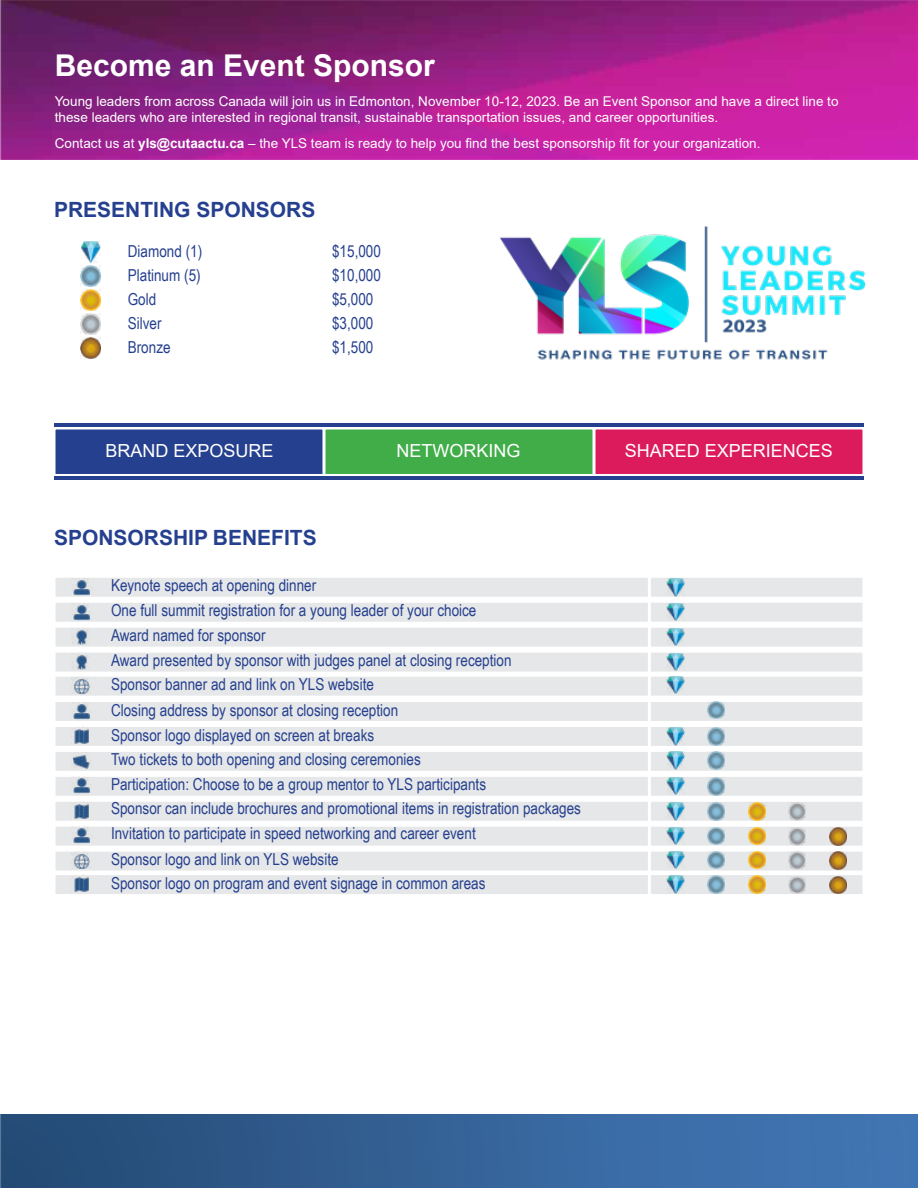
<style>
.page{position:relative;width:918px;height:1188px;background:#fff}
.page>*{position:absolute;margin:0;border:0;box-sizing:border-box;transform-origin:0 0}
.t1{font:700 30px "Arial";color:#fff}
.t2{font:700 21px "Arial";color:#25408f}
.t3{font:18px "Arial";color:#fff}
.t4{font:16.5px/24.3px "Arial Narrow";color:#25408f}
.t5{font:13.5px/16.2px "Arial";color:#fff}
.s1{font-weight:700}
</style>
<div class="page">
<img style="left:0;top:1114px;width:918px;height:74px">
<img style="left:0;top:0;width:918px;height:159px">
<div style="left:54px;top:576px;width:595px;height:22px;background:#e6e7e8;border:2px solid #fff"></div>
<div style="left:649px;top:576px;width:215px;height:22px;background:#e6e7e8;border:2px solid #fff"></div>
<div style="left:649px;top:725px;width:215px;height:22px;background:#e6e7e8;border:2px solid #fff"></div>
<div style="left:54px;top:701px;width:595px;height:21px;background:#e6e7e8;border:2px solid #fff"></div>
<div style="left:54px;top:750px;width:595px;height:22px;background:#e6e7e8;border:2px solid #fff"></div>
<div style="left:54px;top:651px;width:595px;height:22px;background:#e6e7e8;border:2px solid #fff"></div>
<div style="left:649px;top:651px;width:215px;height:22px;background:#e6e7e8;border:2px solid #fff"></div>
<div style="left:54px;top:825px;width:595px;height:22px;background:#e6e7e8;border:2px solid #fff"></div>
<div style="left:54px;top:850px;width:595px;height:22px;background:#e6e7e8;border:2px solid #fff"></div>
<div style="left:54px;top:675px;width:595px;height:22px;background:#e6e7e8;border:2px solid #fff"></div>
<div style="left:649px;top:874px;width:215px;height:22px;background:#e6e7e8;border:2px solid #fff"></div>
<div style="left:649px;top:825px;width:215px;height:22px;background:#e6e7e8;border:2px solid #fff"></div>
<div style="left:54px;top:626px;width:595px;height:22px;background:#e6e7e8;border:2px solid #fff"></div>
<div style="left:54px;top:601px;width:595px;height:22px;background:#e6e7e8;border:2px solid #fff"></div>
<div style="left:649px;top:626px;width:215px;height:22px;background:#e6e7e8;border:2px solid #fff"></div>
<div style="left:54px;top:874px;width:595px;height:22px;background:#e6e7e8;border:2px solid #fff"></div>
<div style="left:54px;top:725px;width:595px;height:22px;background:#e6e7e8;border:2px solid #fff"></div>
<div style="left:54px;top:775px;width:595px;height:22px;background:#e6e7e8;border:2px solid #fff"></div>
<div style="left:649px;top:701px;width:215px;height:21px;background:#e6e7e8;border:2px solid #fff"></div>
<div style="left:54px;top:800px;width:595px;height:22px;background:#e6e7e8;border:2px solid #fff"></div>
<div style="left:649px;top:850px;width:215px;height:22px;background:#e6e7e8;border:2px solid #fff"></div>
<div style="left:649px;top:675px;width:215px;height:22px;background:#e6e7e8;border:2px solid #fff"></div>
<div style="left:649px;top:800px;width:215px;height:22px;background:#e6e7e8;border:2px solid #fff"></div>
<div style="left:649px;top:601px;width:215px;height:22px;background:#e6e7e8;border:2px solid #fff"></div>
<div style="left:649px;top:750px;width:215px;height:22px;background:#e6e7e8;border:2px solid #fff"></div>
<div style="left:649px;top:775px;width:215px;height:22px;background:#e6e7e8;border:2px solid #fff"></div>
<div style="left:54px;top:428px;width:270px;height:47px;background:#25408f;border:2px solid #fff"></div>
<div style="left:594px;top:428px;width:270px;height:47px;background:#dc1b5c;border:2px solid #fff"></div>
<div style="left:324px;top:428px;width:270px;height:47px;background:#41ad49;border:2px solid #fff"></div>
<img style="left:81px;top:338px;width:20px;height:20px">
<img style="left:829px;top:852px;width:17px;height:17px">
<img style="left:829px;top:876px;width:17px;height:18px">
<img style="left:829px;top:828px;width:17px;height:17px">
<img style="left:81px;top:242px;width:20px;height:20px">
<img style="left:667px;top:578px;width:17px;height:18px">
<img style="left:667px;top:628px;width:17px;height:18px">
<img style="left:667px;top:728px;width:17px;height:17px">
<img style="left:667px;top:876px;width:17px;height:17px">
<img style="left:667px;top:827px;width:17px;height:18px">
<img style="left:667px;top:752px;width:17px;height:17px">
<img style="left:667px;top:851px;width:17px;height:18px">
<img style="left:667px;top:676px;width:17px;height:18px">
<img style="left:667px;top:802px;width:17px;height:18px">
<img style="left:667px;top:603px;width:17px;height:18px">
<img style="left:667px;top:777px;width:17px;height:18px">
<img style="left:667px;top:653px;width:17px;height:18px">
<img style="left:81px;top:290px;width:20px;height:20px">
<img style="left:748px;top:876px;width:17px;height:17px">
<img style="left:748px;top:827px;width:17px;height:18px">
<img style="left:748px;top:851px;width:17px;height:18px">
<img style="left:748px;top:802px;width:17px;height:18px">
<img style="left:81px;top:266px;width:20px;height:20px">
<img style="left:707px;top:728px;width:18px;height:17px">
<img style="left:707px;top:701px;width:18px;height:18px">
<img style="left:707px;top:876px;width:18px;height:17px">
<img style="left:707px;top:827px;width:18px;height:18px">
<img style="left:707px;top:752px;width:18px;height:17px">
<img style="left:707px;top:851px;width:18px;height:18px">
<img style="left:707px;top:802px;width:18px;height:18px">
<img style="left:707px;top:778px;width:18px;height:17px">
<img style="left:81px;top:314px;width:20px;height:20px">
<img style="left:789px;top:876px;width:17px;height:18px">
<img style="left:789px;top:828px;width:17px;height:17px">
<img style="left:789px;top:852px;width:17px;height:17px">
<img style="left:789px;top:803px;width:17px;height:17px">
<hr style="left:54px;top:423px;width:810px;height:4px;background:#25408f">
<hr style="left:54px;top:477px;width:810px;height:3px;background:#25408f">
<img style="left:72px;top:627px;width:20px;height:20px">
<img style="left:72px;top:652px;width:20px;height:20px">
<img style="left:72px;top:825px;width:20px;height:20px">
<img style="left:72px;top:602px;width:20px;height:20px">
<img style="left:72px;top:577px;width:20px;height:20px">
<img style="left:72px;top:701px;width:20px;height:21px">
<img style="left:72px;top:776px;width:20px;height:20px">
<img style="left:72px;top:726px;width:20px;height:21px">
<img style="left:72px;top:801px;width:20px;height:20px">
<img style="left:72px;top:875px;width:20px;height:20px">
<img style="left:72px;top:751px;width:20px;height:20px">
<img style="left:72px;top:851px;width:20px;height:20px">
<img style="left:72px;top:676px;width:20px;height:20px">
<img style="left:500px;top:225px;width:366px;height:135px">
<h1 class="t1" style="left:55px;top:44px;width:382px">Become an Event Sponsor</h1>
<p class="t5" style="left:55px;top:93px;width:785px">Young leaders from across Canada will join us in Edmonton, November 10-12, 2023. Be an Event Sponsor and have a direct line to these leaders who are interested in regional transit, sustainable transportation issues, and career opportunities.</p>
<p class="t5" style="left:55px;top:135px;width:707px">Contact us at <span class="s1">yls@cutaactu.ca</span> – the YLS team is ready to help you find the best sponsorship fit for your organization.</p>
<p class="t2" style="left:54px;top:195px;width:263px">PRESENTING SPONSORS</p>
<p class="t4" style="left:128px;top:238px;width:76px">Diamond (1)</p>
<p class="t4" style="left:332px;top:238px;width:50px">$15,000</p>
<p class="t4" style="left:128px;top:286px;width:30px">Gold</p>
<p class="t4" style="left:332px;top:286px;width:43px">$5,000</p>
<p class="t4" style="left:128px;top:334px;width:44px">Bronze</p>
<p class="t4" style="left:332px;top:334px;width:43px">$1,500</p>
<p class="t4" style="left:128px;top:262px;width:74px">Platinum (5)</p>
<p class="t4" style="left:332px;top:262px;width:50px">$10,000</p>
<p class="t4" style="left:128px;top:310px;width:35px">Silver</p>
<p class="t4" style="left:332px;top:310px;width:43px">$3,000</p>
<p class="t3" style="left:106px;top:438px;width:170px">BRAND EXPOSURE</p>
<p class="t3" style="left:396px;top:438px;width:126px">NETWORKING</p>
<p class="t3" style="left:625px;top:438px;width:210px">SHARED EXPERIENCES</p>
<p class="t2" style="left:54px;top:523px;width:264px">SPONSORSHIP BENEFITS</p>
<p class="t4" style="left:111px;top:573px;width:207px">Keynote speech at opening dinner</p>
<p class="t4" style="left:111px;top:598px;width:367px">One full summit registration for a young leader of your choice</p>
<p class="t4" style="left:111px;top:623px;width:156px">Award named for sponsor</p>
<p class="t4" style="left:111px;top:648px;width:402px">Award presented by sponsor with judges panel at closing reception</p>
<p class="t4" style="left:111px;top:672px;width:265px">Sponsor banner ad and link on YLS website</p>
<p class="t4" style="left:111px;top:697px;width:289px">Closing address by sponsor at closing reception</p>
<p class="t4" style="left:111px;top:722px;width:311px;line-height:24.8px">Sponsor logo displayed on screen at breaks<br>Two tickets to both opening and closing ceremonies</p>
<p class="t4" style="left:111px;top:771px;width:377px">Participation: Choose to be a group mentor to YLS participants</p>
<p class="t4" style="left:111px;top:796px;width:472px">Sponsor can include brochures and promotional items in registration packages<br>Invitation to participate in speed networking and career event</p>
<p class="t4" style="left:111px;top:847px;width:229px">Sponsor logo and link on YLS website</p>
<p class="t4" style="left:111px;top:870px;width:376px">Sponsor logo on program and event signage in common areas</p>
</div>
